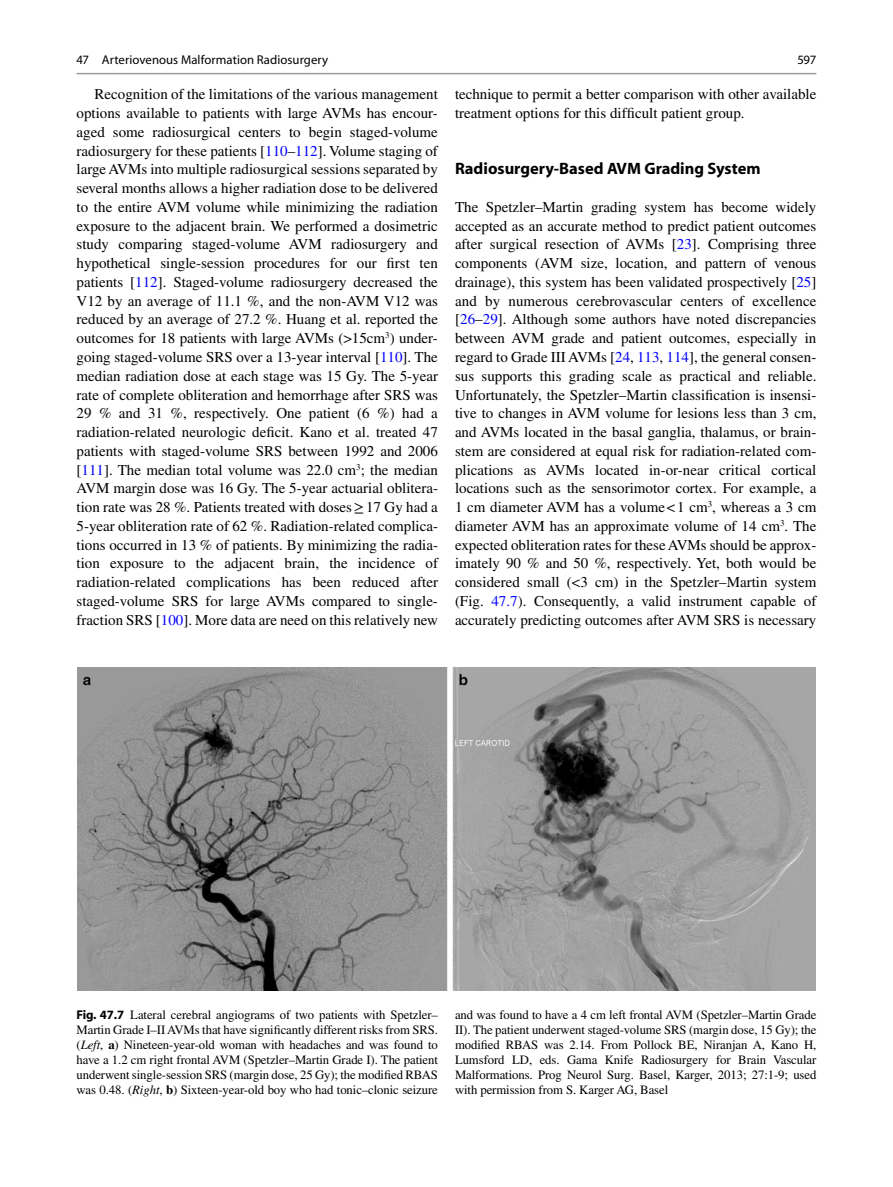
<style>
.page{position:relative;width:893px;height:1187px;background:#fff}
.page>*{position:absolute;margin:0;border:0;box-sizing:border-box;transform-origin:0 0}
.t1{font:700 16.5px "Hsxpkb Spjnrr Myriad";color:#000}
.t2{font:15px/18.8px "Pwpnsw Wxrptt Times";color:#000;text-align:justify}
.t3{font:12.75px/15px "Pwpnsw Wxrptt Times";letter-spacing:-.005em;color:#000;text-align:justify}
.t4{font:12.75px "Pcrmtk Hjwryp Myriad";letter-spacing:.005em;color:#000}
.s1{color:#0000fa}
.s2{font-family:"Rthqpp Mtgvsm STIX General"}
.s3{font-family:"Hsxpkb Spjnrr Myriad";font-weight:700}
.s4{font-family:"Vkhvwy Fnjqst Times";font-style:italic}
.s5{font-family:"Gywpmd Dgfqhb Times";font-weight:700}
</style>
<div class="page">
<img style="left:77px;top:667px;width:738px;height:323px">
<hr style="left:77px;top:73px;width:739px;height:1px;background:#9c9c9c">
<p class="t4" style="left:77px;top:55px;width:253px">47 Arteriovenous Malformation Radiosurgery</p>
<p class="t4" style="left:797px;top:55px;width:21px">597</p>
<p class="t2" style="left:77px;top:86px;width:363px;text-indent:18px">Recognition of the limitations of the various management options available to patients with large AVMs has encour&shy;aged some radiosurgical centers to begin staged-volume radiosurgery for these patients [ <span class="s1">110</span> – <span class="s1">112</span> ]. Volume staging of large AVMs into multiple radiosurgical sessions separated by several months allows a higher radiation dose to be delivered to the entire AVM volume while minimizing the radiation exposure to the adjacent brain. We performed a dosimetric study comparing staged-volume AVM radiosurgery and hypothetical single-session procedures for our first ten patients [ <span class="s1">112</span> ]. Staged-volume radiosurgery decreased the V12 by an average of 11.1 %, and the non-AVM V12 was reduced by an average of 27.2 %. Huang et al. reported the outcomes for 18 patients with large AVMs (&gt;15cm <sup>3</sup> ) under&shy;going staged-volume SRS over a 13-year interval [ <span class="s1">110</span> ]. The median radiation dose at each stage was 15 Gy. The 5-year rate of complete obliteration and hemorrhage after SRS was 29 % and 31 %, respectively. One patient (6 %) had a radiation- related neurologic deficit. Kano et al. treated 47 patients with staged-volume SRS between 1992 and 2006 [ <span class="s1">111</span> ]. The median total volume was 22.0 cm <sup>3</sup> ; the median AVM margin dose was 16 Gy. The 5-year actuarial oblitera&shy;tion rate was 28 %. Patients treated with doses <span class="s2">≥</span> 17 Gy had a 5-year obliteration rate of 62 %. Radiation-related complica&shy;tions occurred in 13 % of patients. By minimizing the radia&shy;tion exposure to the adjacent brain, the incidence of radiation-related complications has been reduced after staged-volume SRS for large AVMs compared to single&shy;fraction SRS [ <span class="s1">100</span> ]. More data are need on this relatively new</p>
<p class="t2" style="left:455px;top:86px;width:363px">technique to permit a better comparison with other available treatment options for this difficult patient group.</p>
<p class="t1" style="left:455px;top:163px;width:307px">Radiosurgery-Based AVM Grading System</p>
<p class="t2" style="left:455px;top:199px;width:363px">The Spetzler–Martin grading system has become widely accepted as an accurate method to predict patient outcomes after surgical resection of AVMs [ <span class="s1">23</span> ]. Comprising three components (AVM size, location, and pattern of venous drainage), this system has been validated prospectively [ <span class="s1">25</span> ] and by numerous cerebrovascular centers of excellence [ <span class="s1">26</span> – <span class="s1">29</span> ]. Although some authors have noted discrepancies between AVM grade and patient outcomes, especially in regard to Grade III AVMs [ <span class="s1">24</span> , <span class="s1">113</span> , <span class="s1">114</span> ], the general consen&shy;sus supports this grading scale as practical and reliable.<br>Unfortunately, the Spetzler–Martin classification is insensi&shy;tive to changes in AVM volume for lesions less than 3 cm, and AVMs located in the basal ganglia, thalamus, or brain&shy;stem are considered at equal risk for radiation-related com&shy;plications as AVMs located in-or-near critical cortical locations such as the sensorimotor cortex. For example, a 1 cm diameter AVM has a volume &lt; 1 cm <sup>3</sup> , whereas a 3 cm diameter AVM has an approximate volume of 14 cm <sup>3</sup> . The expected obliteration rates for these AVMs should be approx&shy;imately 90 % and 50 %, respectively. Yet, both would be considered small (&lt;3 cm) in the Spetzler–Martin system (Fig. <span class="s1">47.7</span> ). Consequently, a valid instrument capable of accurately predicting outcomes after AVM SRS is necessary</p>
<p class="t3" style="left:77px;top:1008px;width:363px"><span class="s3">Fig. 47.7</span> Lateral cerebral angiograms of two patients with Spetzler– Martin Grade I–II AVMs that have significantly different risks from SRS. ( <span class="s4">Left</span> , <span class="s5">a</span> ) Nineteen-year-old woman with headaches and was found to have a 1.2 cm right frontal AVM (Spetzler–Martin Grade I). The patient underwent single-session SRS (margin dose, 25 Gy); the modified RBAS was 0.48. ( <span class="s4">Right</span> , <span class="s5">b</span> ) Sixteen-year-old boy who had tonic–clonic seizure</p>
<p class="t3" style="left:455px;top:1008px;width:363px">and was found to have a 4 cm left frontal AVM (Spetzler–Martin Grade II). The patient underwent staged-volume SRS (margin dose, 15 Gy); the modified RBAS was 2.14. From Pollock BE, Niranjan A, Kano H, Lumsford LD, eds. Gama Knife Radiosurgery for Brain Vascular Malformations. Prog Neurol Surg. Basel, Karger, 2013; 27:1-9; used with permission from S. Karger AG, Basel</p>
</div>
